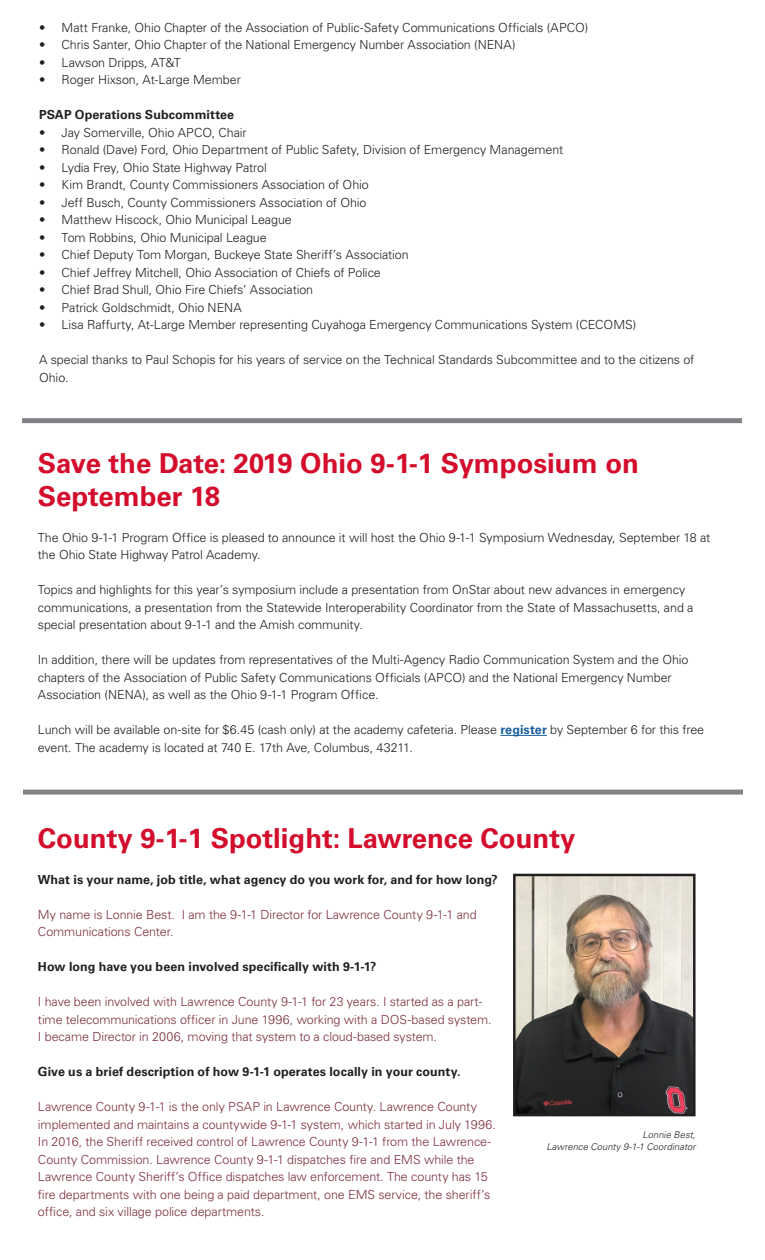
<style>
.page{position:relative;width:765px;height:1260px;background:#fff}
.page>*{position:absolute;margin:0;border:0;box-sizing:border-box;transform-origin:0 0}
.t1{font:700 27.5px "Univers LT Std";color:#d30d2b}
.t2{font:300 12.5px/17.5px "Univers LT Std";letter-spacing:-.005em;color:#231f20}
.t3{font:300 12.5px/17.5px "Univers LT Std";letter-spacing:-.01em;color:#7d303e}
.t4{font:700 12.5px "Univers LT Std";letter-spacing:.005em;color:#231f20}
.t5{font:italic 300 9.38px "Univers LT Std";letter-spacing:.005em;color:#231f20}
.s1{font-weight:700;color:#175d9e}
</style>
<div class="page">
<div style="left:22px;top:418px;width:720px;height:5px;background:#808285"></div>
<hr style="left:500px;top:735px;width:47px;height:1px;background:#175d9e">
<div style="left:23px;top:790px;width:720px;height:5px;background:#808285"></div>
<img style="left:516px;top:877px;width:177px;height:236px">
<div style="left:513px;top:874px;width:183px;height:242px;border:2px solid #231f20"></div>
<p class="t2" style="left:39px;top:18px;width:551px">• Matt Franke, Ohio Chapter of the Association of Public-Safety Communications Officials (APCO)</p>
<p class="t2" style="left:39px;top:36px;width:478px">• Chris Santer, Ohio Chapter of the National Emergency Number Association (NENA)</p>
<p class="t2" style="left:39px;top:53px;width:143px">• Lawson Dripps, AT&amp;T</p>
<p class="t2" style="left:39px;top:71px;width:203px">• Roger Hixson, At-Large Member</p>
<p class="t4" style="left:39px;top:107px;width:197px">PSAP Operations Subcommittee</p>
<p class="t2" style="left:39px;top:123px;width:209px">• Jay Somerville, Ohio APCO, Chair</p>
<p class="t2" style="left:39px;top:141px;width:526px">• Ronald (Dave) Ford, Ohio Department of Public Safety, Division of Emergency Management</p>
<p class="t2" style="left:39px;top:158px;width:229px">• Lydia Frey, Ohio State Highway Patrol</p>
<p class="t2" style="left:39px;top:176px;width:331px">• Kim Brandt, County Commissioners Association of Ohio</p>
<p class="t2" style="left:39px;top:193px;width:329px">• Jeff Busch, County Commissioners Association of Ohio</p>
<p class="t2" style="left:39px;top:211px;width:254px">• Matthew Hiscock, Ohio Municipal League</p>
<p class="t2" style="left:39px;top:228px;width:229px">• Tom Robbins, Ohio Municipal League</p>
<p class="t2" style="left:39px;top:246px;width:371px">• Chief Deputy Tom Morgan, Buckeye State Sheriff’s Association</p>
<p class="t2" style="left:39px;top:263px;width:343px">• Chief Jeffrey Mitchell, Ohio Association of Chiefs of Police</p>
<p class="t2" style="left:39px;top:281px;width:276px">• Chief Brad Shull, Ohio Fire Chiefs’ Association</p>
<p class="t2" style="left:39px;top:298px;width:204px">• Patrick Goldschmidt, Ohio NENA</p>
<p class="t2" style="left:39px;top:316px;width:599px">• Lisa Raffurty, At-Large Member representing Cuyahoga Emergency Communications System (CECOMS)</p>
<p class="t2" style="left:39px;top:351px;width:657px">A special thanks to Paul Schopis for his years of service on the Technical Standards Subcommittee and to the citizens of<br>Ohio.</p>
<p class="t1" style="left:38px;top:447px;width:603px">Save the Date: 2019 Ohio 9-1-1 Symposium on</p>
<p class="t1" style="left:38px;top:480px;width:184px">September 18</p>
<p class="t2" style="left:38px;top:528px;width:674px">The Ohio 9-1-1 Program Office is pleased to announce it will host the Ohio 9-1-1 Symposium Wednesday, September 18 at the Ohio State Highway Patrol Academy.</p>
<p class="t2" style="left:38px;top:581px;width:649px">Topics and highlights for this year’s symposium include a presentation from OnStar about new advances in emergency</p>
<p class="t2" style="left:38px;top:598px;width:657px">communications, a presentation from the Statewide Interoperability Coordinator from the State of Massachusetts, and a</p>
<p class="t2" style="left:38px;top:616px;width:327px">special presentation about 9-1-1 and the Amish community.</p>
<p class="t2" style="left:38px;top:651px;width:652px">In addition, there will be updates from representatives of the Multi-Agency Radio Communication System and the Ohio</p>
<p class="t2" style="left:38px;top:668px;width:635px">chapters of the Association of Public Safety Communications Officials (APCO) and the National Emergency Number</p>
<p class="t2" style="left:38px;top:686px;width:342px">Association (NENA), as well as the Ohio 9-1-1 Program Office.</p>
<p class="t2" style="left:38px;top:721px;width:668px">Lunch will be available on-site for $6.45 (cash only) at the academy cafeteria. Please <span class="s1">register</span> by September 6 for this free event. The academy is located at 740 E. 17th Ave, Columbus, 43211.</p>
<p class="t1" style="left:38px;top:822px;width:539px">County 9-1-1 Spotlight: Lawrence County</p>
<p class="t4" style="left:38px;top:872px;width:461px">What is your name, job title, what agency do you work for, and for how long?</p>
<p class="t3" style="left:38px;top:906px;width:440px">My name is Lonnie Best. I am the 9-1-1 Director for Lawrence County 9-1-1 and<br>Communications Center.</p>
<p class="t4" style="left:38px;top:959px;width:340px">How long have you been involved specifically with 9-1-1?</p>
<p class="t3" style="left:38px;top:993px;width:455px">I have been involved with Lawrence County 9-1-1 for 23 years. I started as a part&shy;time telecommunications officer in June 1996, working with a DOS-based system.</p>
<p class="t3" style="left:38px;top:1028px;width:401px">I became Director in 2006, moving that system to a cloud-based system.</p>
<p class="t4" style="left:38px;top:1064px;width:424px">Give us a brief description of how 9-1-1 operates locally in your county.</p>
<p class="t3" style="left:38px;top:1098px;width:459px">Lawrence County 9-1-1 is the only PSAP in Lawrence County. Lawrence County implemented and maintains a countywide 9-1-1 system, which started in July 1996.<br>In 2016, the Sheriff received control of Lawrence County 9-1-1 from the Lawrence-County Commission. Lawrence County 9-1-1 dispatches fire and EMS while the Lawrence County Sheriff’s Office dispatches law enforcement. The county has 15 fire departments with one being a paid department, one EMS service, the sheriff’s office, and six village police departments.</p>
<p class="t5" style="left:643px;top:1129px;width:54px">Lonnie Best,</p>
<p class="t5" style="left:547px;top:1141px;width:151px">Lawrence County 9-1-1 Coordinator</p>
</div>
